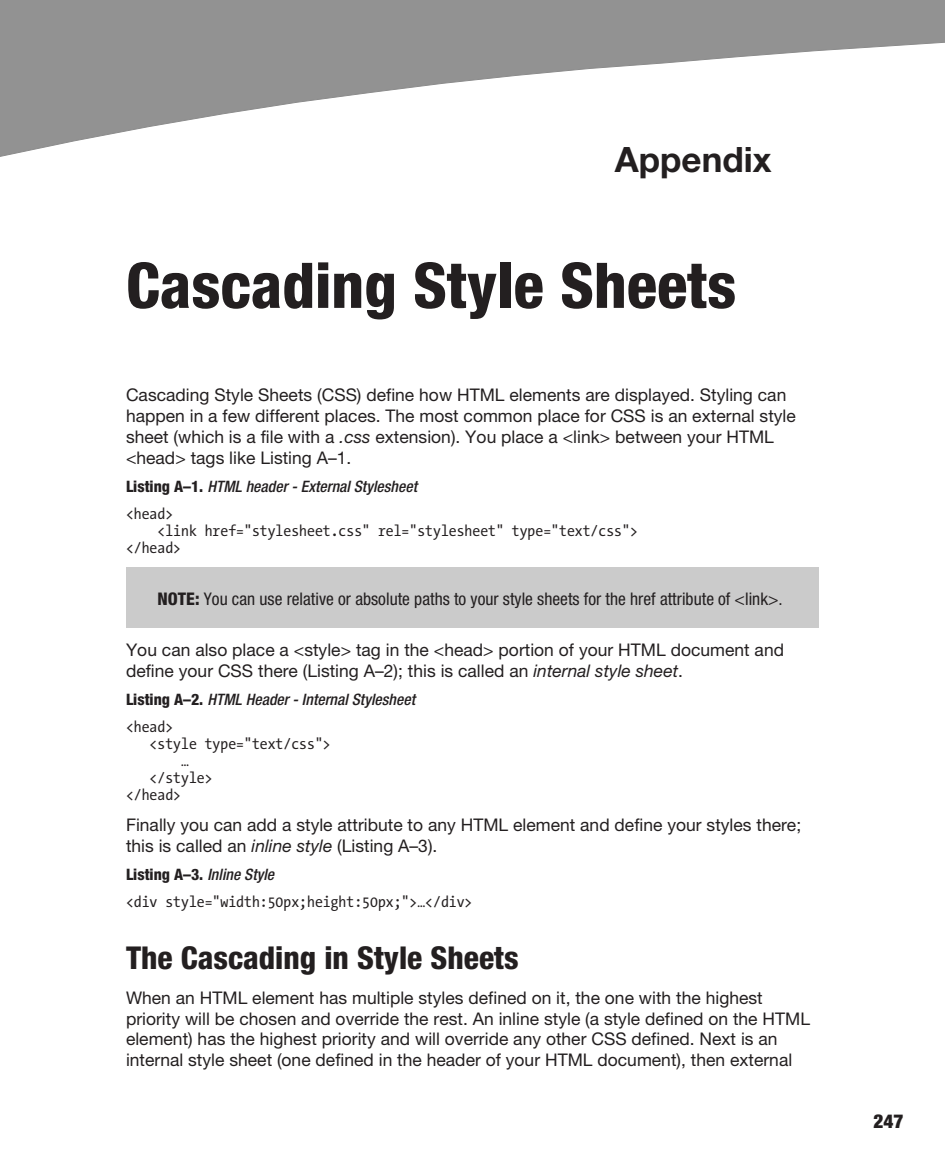
<style>
.page{position:relative;width:945px;height:1166px;background:#fff}
.page>*{position:absolute;margin:0;border:0;box-sizing:border-box;transform-origin:0 0}
.t1{font:800 condensed 63px "Helvetica Neue";color:#231f20}
.t2{font:700 35px "Helvetica Neue";color:#231f20}
.t3{font:800 condensed 31.5px "Helvetica Neue";color:#231f20}
.t4{font:900 condensed 19.25px "Helvetica Neue";color:#231f20}
.t5{font:17.5px/20.8px "Helvetica Neue";color:#231f20}
.t6{font:condensed 17.5px "Helvetica Neue";color:#231f20}
.t7{font:15.75px "The Sans Mono Condensed";color:#231f20}
.t8{font:italic 500 condensed 15.75px "Helvetica Neue";color:#231f20}
.t9{font:800 condensed 15.75px "Helvetica Neue";color:#231f20}
.s1{font-style:italic}
.s2{font-weight:800;font-style:normal}
.s3{font-weight:800}
.s4{font-weight:500;font-style:italic}
</style>
<div class="page">
<svg style="left:0;top:0;width:945px;height:157px"></svg>
<div style="left:127px;top:568px;width:691px;height:59px;background:#cbcbcb"></div>
<hr style="left:126px;top:567px;width:693px;height:1px;background:#cbcbcb">
<hr style="left:126px;top:627px;width:693px;height:1px;background:#cbcbcb">
<hr style="left:126px;top:568px;width:1px;height:59px;background:#cbcbcb">
<hr style="left:818px;top:568px;width:1px;height:59px;background:#cbcbcb">
<h2 class="t2" style="left:615px;top:147px;width:158px">Appendix</h2>
<h1 class="t1" style="left:126px;top:263px;width:612px">Cascading Style Sheets</h1>
<p class="t5" style="left:126px;top:386px;width:671px">Cascading Style Sheets (CSS) define how HTML elements are displayed. Styling can happen in a few different places. The most common place for CSS is an external style sheet (which is a file with a <span class="s1">.css</span> extension). You place a &lt;link&gt; between your HTML &lt;head&gt; tags like Listing A–1.</p>
<p class="t8" style="left:126px;top:481px;width:293px"><span class="s2">Listing A–1.</span> HTML header - External Stylesheet</p>
<p class="t7" style="left:126px;top:507px;width:49px">&lt;head&gt;</p>
<p class="t7" style="left:158px;top:524px;width:482px">&lt;link href="stylesheet.css" rel="stylesheet" type="text/css"&gt;</p>
<p class="t7" style="left:126px;top:541px;width:57px">&lt;/head&gt;</p>
<p class="t6" style="left:158px;top:592px;width:627px"><span class="s3">NOTE:</span> You can use relative or absolute paths to your style sheets for the href attribute of &lt;link&gt;.</p>
<p class="t5" style="left:126px;top:641px;width:660px">You can also place a &lt;style&gt; tag in the &lt;head&gt; portion of your HTML document and define your CSS there (Listing A–2); this is called an <span class="s1">internal style sheet</span>.</p>
<p class="t8" style="left:126px;top:693px;width:291px"><span class="s2">Listing A–2.</span> HTML Header - Internal Stylesheet</p>
<p class="t7" style="left:126px;top:720px;width:49px">&lt;head&gt;</p>
<p class="t7" style="left:150px;top:737px;width:183px">&lt;style type="text/css"&gt;</p>
<p class="t7" style="left:181px;top:754px;width:9px">…</p>
<p class="t7" style="left:150px;top:770px;width:64px">&lt;/style&gt;</p>
<p class="t7" style="left:126px;top:787px;width:57px">&lt;/head&gt;</p>
<p class="t5" style="left:126px;top:815px;width:677px">Finally you can add a style attribute to any HTML element and define your styles there; this is called an <span class="s1">inline style</span> (Listing A–3).</p>
<p class="t9" style="left:126px;top:868px;width:150px">Listing A–3. <span class="s4">Inline Style</span></p>
<p class="t7" style="left:126px;top:895px;width:348px">&lt;div style="width:50px;height:50px;"&gt;…&lt;/div&gt;</p>
<h3 class="t3" style="left:126px;top:946px;width:394px">The Cascading in Style Sheets</h3>
<p class="t5" style="left:126px;top:988px;width:686px">When an HTML element has multiple styles defined on it, the one with the highest priority will be chosen and override the rest. An inline style (a style defined on the HTML element) has the highest priority and will override any other CSS defined. Next is an internal style sheet (one defined in the header of your HTML document), then external</p>
<p class="t4" style="left:874px;top:1110px;width:32px">247</p>
</div>
